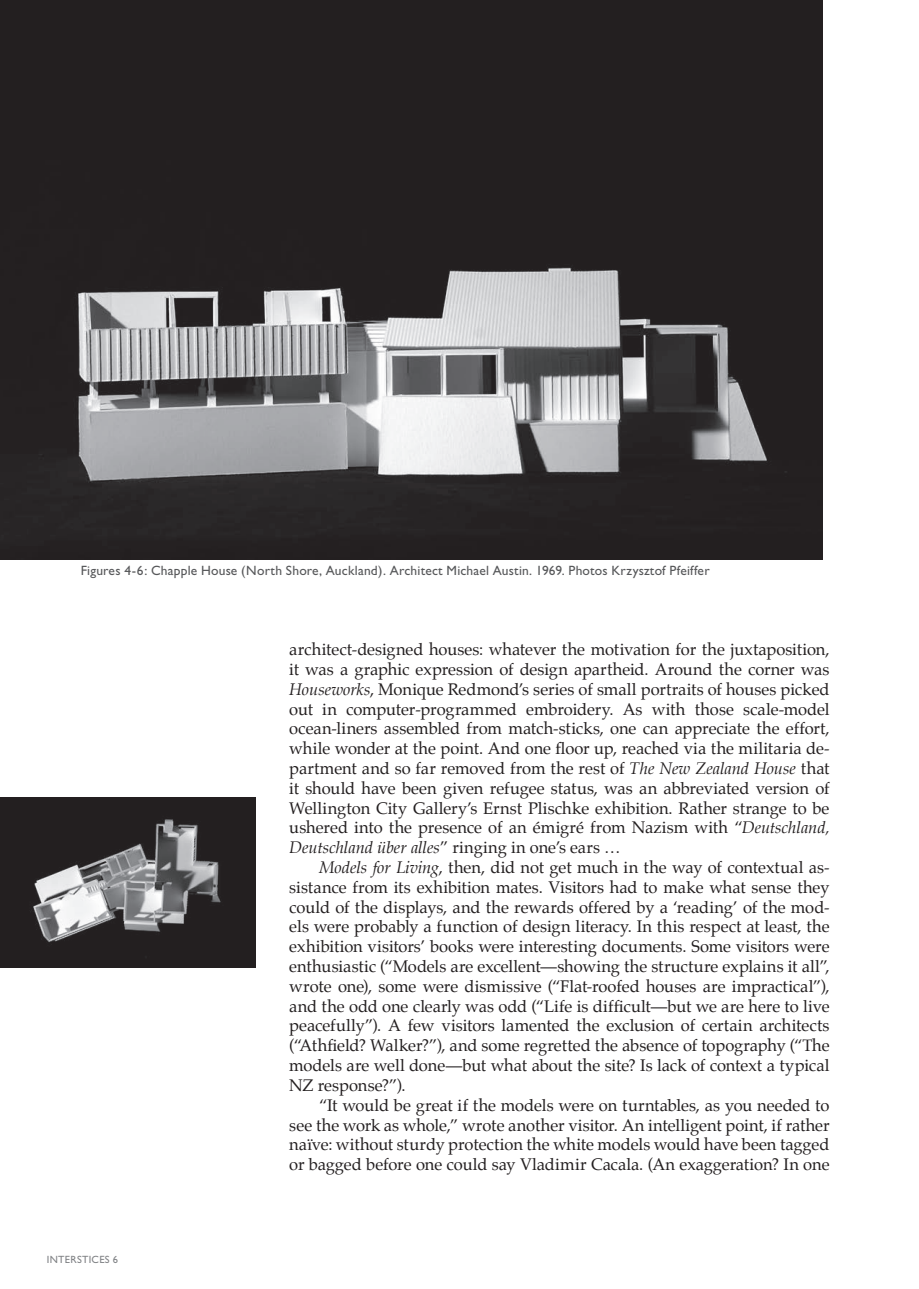
<style>
.page{position:relative;width:919px;height:1289px;background:#fff}
.page>*{position:absolute;margin:0;border:0;box-sizing:border-box;transform-origin:0 0}
.t1{font:16.5px/19.8px "Palatino";letter-spacing:-.005em;color:#231f20;text-align:justify}
.t2{font:13.5px "Gill Sans";letter-spacing:.015em;color:#57585a}
.t3{font:10.5px "Gill Sans";letter-spacing:.03em;color:#808285}
.s1{font-style:italic}
</style>
<div class="page">
<img style="left:0;top:797px;width:255px;height:170px">
<img style="left:0;top:0;width:822px;height:560px">
<p class="t2" style="left:81px;top:563px;width:630px">Figures 4-6: Chapple House (North Shore, Auckland). Architect Michael Austin. 1969. Photos Krzysztof Pfeiffer</p>
<p class="t3" style="left:47px;top:1252px;width:73px">INTERSTICES 6</p>
<p class="t1" style="left:289px;top:641px;width:542px">architect-designed houses: whatever the motivation for the juxtaposition, it was a graphic expression of design apartheid. Around the corner was <span class="s1">Houseworks</span>, Monique Redmond’s series of small portraits of houses picked out in computer-programmed embroidery. As with those scale-model ocean-liners assembled from match-sticks, one can appreciate the effort, while wonder at the point. And one floor up, reached via the militaria de&shy;partment and so far removed from the rest of <span class="s1">The New Zealand House</span> that it should have been given refugee status, was an abbreviated version of Wellington City Gallery’s Ernst Plischke exhibition. Rather strange to be ushered into the presence of an émigré from Nazism with “<span class="s1">Deutschland, Deutschland über alles</span>” ringing in one’s ears …</p>
<p class="t1" style="left:289px;top:858px;width:542px;text-indent:30px"><span class="s1">Models for Living</span>, then, did not get much in the way of contextual as&shy;sistance from its exhibition mates. Visitors had to make what sense they could of the displays, and the rewards offered by a ‘reading’ of the mod&shy;els were probably a function of design literacy. In this respect at least, the exhibition visitors’ books were interesting documents. Some visitors were enthusiastic (“Models are excellent—showing the structure explains it all”, wrote one), some were dismissive (“Flat-roofed houses are impractical”), and the odd one clearly was odd (“Life is difficult—but we are here to live peacefully”). A few visitors lamented the exclusion of certain architects (“Athfield? Walker?”), and some regretted the absence of topography (“The models are well done—but what about the site? Is lack of context a typical NZ response?”).</p>
<p class="t1" style="left:289px;top:1096px;width:541px;text-indent:30px">“It would be great if the models were on turntables, as you needed to see the work as whole,” wrote another visitor. An intelligent point, if rather naïve: without sturdy protection the white models would have been tagged or bagged before one could say Vladimir Cacala. (An exaggeration? In one</p>
</div>
